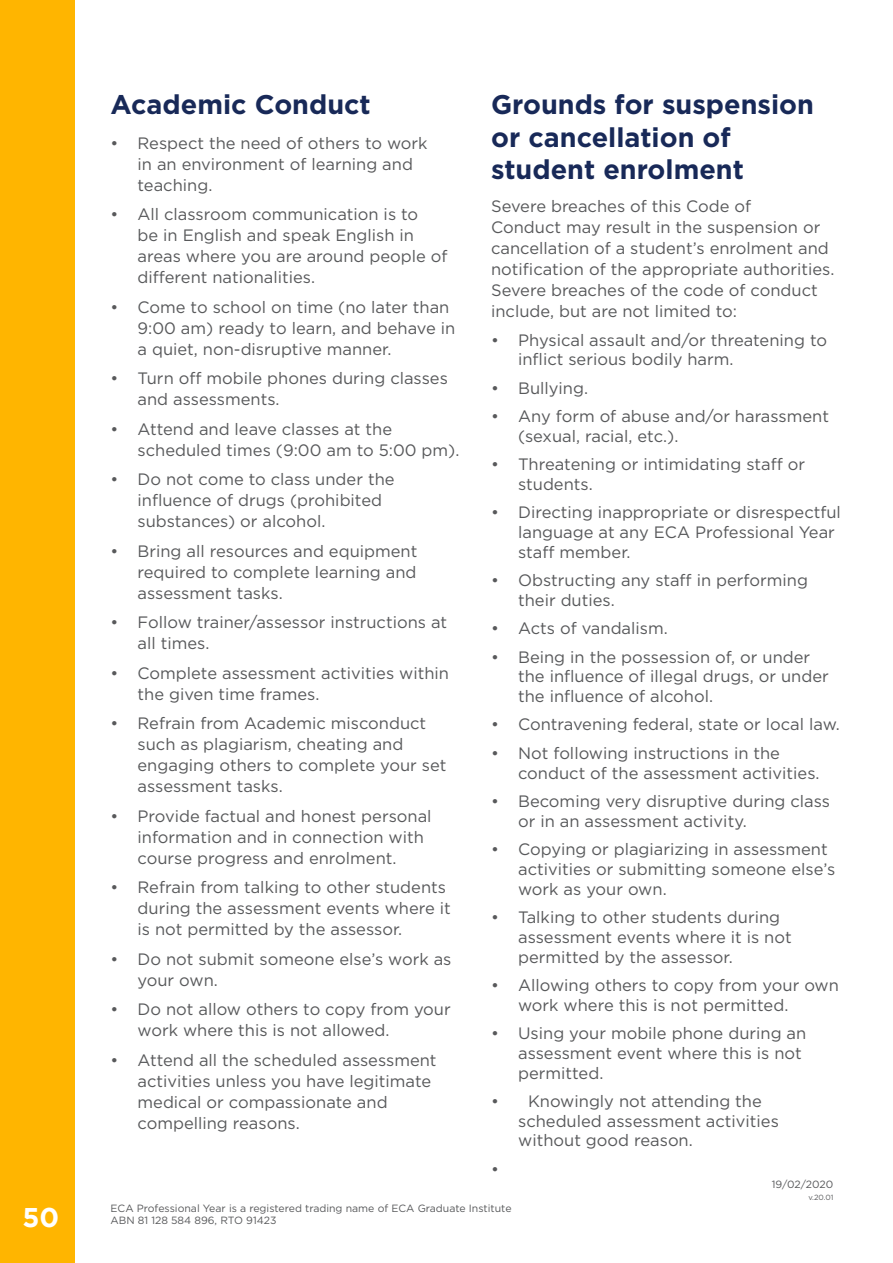
<style>
.page{position:relative;width:893px;height:1263px;background:#fff}
.page>*{position:absolute;margin:0;border:0;box-sizing:border-box;transform-origin:0 0}
.t1{font:700 27px/32.4px "Gotham";color:#182958}
.t2{font:700 27px "Gotham";color:#fff}
.t3{font:16.5px/21px "Gotham";color:#58595b}
.t4{font:10.5px/12px "Gotham";color:#58595b}
.t5{font:7.5px "Gotham";color:#58595b}
</style>
<div class="page">
<div style="left:0;top:0;width:74px;height:1263px;background:#ffb500"></div>
<h1 class="t2" style="left:22px;top:1202px;width:38px">50</h1>
<h1 class="t1" style="left:111px;top:88px;width:262px">Academic Conduct</h1>
<h1 class="t1" style="left:491px;top:88px;width:324px">Grounds for suspension or cancellation of student enrolment</h1>
<p class="t3" style="left:138px;top:132px;width:291px;text-indent:-27px">• Respect the need of others to work in an environment of learning and teaching.</p>
<p class="t3" style="left:138px;top:203px;width:312px;text-indent:-27px">• All classroom communication is to<br>be in English and speak English in areas where you are around people of different nationalities.</p>
<p class="t3" style="left:138px;top:296px;width:319px;text-indent:-27px">• Come to school on time (no later than<br>9:00 am) ready to learn, and behave in a quiet, non-disruptive manner.</p>
<p class="t3" style="left:138px;top:367px;width:312px;text-indent:-27px">• Turn off mobile phones during classes and assessments.</p>
<p class="t3" style="left:138px;top:418px;width:323px;text-indent:-27px">• Attend and leave classes at the scheduled times (9:00 am to 5:00 pm).</p>
<p class="t3" style="left:138px;top:468px;width:259px;text-indent:-27px">• Do not come to class under the influence of drugs (prohibited substances) or alcohol.</p>
<p class="t3" style="left:138px;top:540px;width:281px;text-align:justify;text-indent:-27px">• Bring all resources and equipment required to complete learning and assessment tasks.</p>
<p class="t3" style="left:138px;top:611px;width:311px;text-indent:-27px">• Follow trainer/assessor instructions at all times.</p>
<p class="t3" style="left:138px;top:662px;width:313px;text-indent:-27px">• Complete assessment activities within the given time frames.</p>
<p class="t3" style="left:138px;top:712px;width:311px;text-indent:-27px">• Refrain from Academic misconduct such as plagiarism, cheating and engaging others to complete your set assessment tasks.</p>
<p class="t3" style="left:138px;top:805px;width:296px;text-indent:-27px">• Provide factual and honest personal information and in connection with course progress and enrolment.</p>
<p class="t3" style="left:138px;top:876px;width:315px;text-indent:-27px">• Refrain from talking to other students during the assessment events where it is not permitted by the assessor.</p>
<p class="t3" style="left:138px;top:948px;width:315px;text-indent:-27px">• Do not submit someone else’s work as your own.</p>
<p class="t3" style="left:138px;top:998px;width:315px;text-indent:-27px">• Do not allow others to copy from your work where this is not allowed.</p>
<p class="t3" style="left:138px;top:1049px;width:301px;text-indent:-27px">• Attend all the scheduled assessment activities unless you have legitimate medical or compassionate and compelling reasons.</p>
<p class="t3" style="left:491px;top:196px;width:345px">Severe breaches of this Code of<br>Conduct may result in the suspension or cancellation of a student’s enrolment and notification of the appropriate authorities.<br>Severe breaches of the code of conduct include, but are not limited to:</p>
<p class="t3" style="left:518px;top:330px;width:310px;line-height:19.8px;text-indent:-27px">• Physical assault and/or threatening to inflict serious bodily harm.</p>
<p class="t3" style="left:491px;top:377px;width:99px">• Bullying.</p>
<p class="t3" style="left:518px;top:406px;width:312px;line-height:19.8px;text-indent:-27px">• Any form of abuse and/or harassment (sexual, racial, etc.).</p>
<p class="t3" style="left:518px;top:454px;width:288px;line-height:19.8px;text-indent:-27px">• Threatening or intimidating staff or students.</p>
<p class="t3" style="left:518px;top:502px;width:324px;line-height:19.8px;text-indent:-27px">• Directing inappropriate or disrespectful language at any ECA Professional Year staff member.</p>
<p class="t3" style="left:518px;top:570px;width:291px;line-height:19.8px;text-indent:-27px">• Obstructing any staff in performing their duties.</p>
<p class="t3" style="left:491px;top:618px;width:178px">• Acts of vandalism.</p>
<p class="t3" style="left:518px;top:646px;width:312px;line-height:19.8px;text-indent:-27px">• Being in the possession of, or under the influence of illegal drugs, or under the influence of alcohol.</p>
<p class="t3" style="left:491px;top:714px;width:350px">• Contravening federal, state or local law.</p>
<p class="t3" style="left:518px;top:743px;width:303px;line-height:19.8px;text-indent:-27px">• Not following instructions in the conduct of the assessment activities.</p>
<p class="t3" style="left:518px;top:791px;width:313px;line-height:19.8px;text-indent:-27px">• Becoming very disruptive during class or in an assessment activity.</p>
<p class="t3" style="left:518px;top:839px;width:319px;line-height:19.8px;text-indent:-27px">• Copying or plagiarizing in assessment activities or submitting someone else’s work as your own.</p>
<p class="t3" style="left:518px;top:907px;width:275px;line-height:19.8px;text-indent:-27px">• Talking to other students during assessment events where it is not permitted by the assessor.</p>
<p class="t3" style="left:518px;top:975px;width:322px;line-height:19.8px;text-indent:-27px">• Allowing others to copy from your own work where this is not permitted.</p>
<p class="t3" style="left:518px;top:1023px;width:290px;line-height:19.8px;text-indent:-27px">• Using your mobile phone during an assessment event where this is not permitted.</p>
<p class="t3" style="left:518px;top:1091px;width:262px;line-height:19.8px;text-indent:-27px">• Knowingly not attending the scheduled assessment activities without good reason.</p>
<p class="t3" style="left:491px;top:1158px;width:9px">•</p>
<p class="t4" style="left:111px;top:1202px;width:402px">ECA Professional Year is a registered trading name of ECA Graduate Institute<br>ABN 81 128 584 896, RTO 91423</p>
<p class="t4" style="left:772px;top:1178px;width:63px">19/02/2020</p>
<p class="t5" style="left:808px;top:1192px;width:27px">v.20.01</p>
</div>
